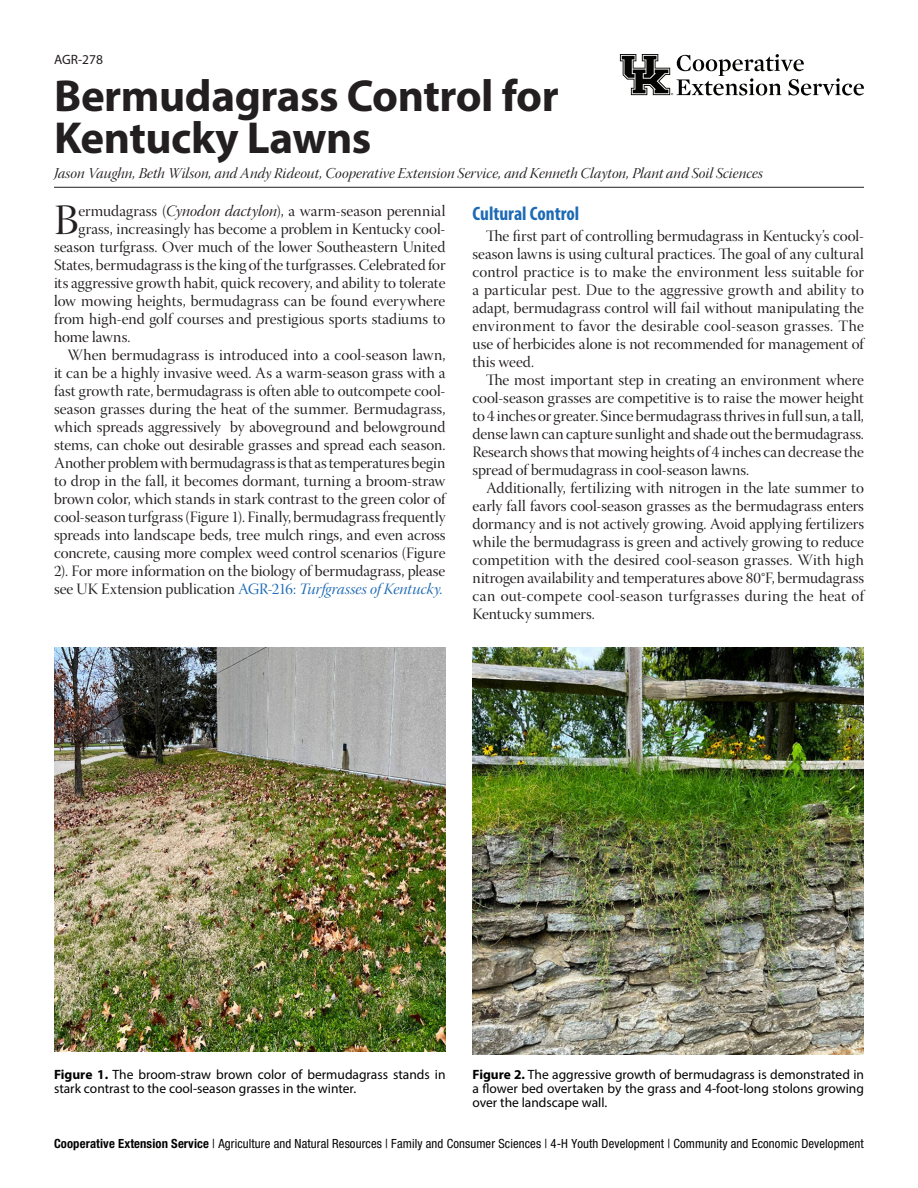
<style>
.page{position:relative;width:918px;height:1188px;background:#fff}
.page>*{position:absolute;margin:0;border:0;box-sizing:border-box;transform-origin:0 0}
.PubTitle{font:700 45px/42px "Myriad Pro";letter-spacing:-.01em;color:#231f20}
.body_drop_cap{font:43.05px "Warnock Pro Disp";color:#231f20}
._1{font:700 condensed 19.5px "Myriad Pro";color:#1d6ab5}
.body{font:15.75px/18px "Warnock Pro Disp";color:#231f20;text-align:justify}
.body_drop_cap-2{font:15.75px "Warnock Pro Disp";color:#231f20}
.Author{font:15px "Warnock Pro It Disp";letter-spacing:.005em;color:#231f20}
.tables{font:13.5px/14.2px "Myriad Pro";color:#000}
.pub_number{font:13.5px "Myriad Pro";color:#231f20}
.t1{font:condensed 12.6px "Helvetica Neue LT Std";letter-spacing:.01em;color:#040503}
.s1{font-family:"Warnock Pro It Disp"}
.s2{color:#1d6ab5}
.s3{font-family:"Warnock Pro It Disp";color:#1d6ab5}
.s4{font-weight:700}
</style>
<div class="page">
<hr style="left:54px;top:187px;width:810px;height:1px;background:#231f20">
<svg style="left:620px;top:54px;width:244px;height:42px"></svg>
<img style="left:54px;top:647px;width:392px;height:405px">
<img style="left:472px;top:647px;width:392px;height:408px">
<p class="pub_number" style="left:54px;top:51px;width:50px">AGR-278</p>
<p class="PubTitle" style="left:54px;top:74px;width:506px">Bermudagrass Control for<br>Kentucky Lawns</p>
<p class="Author" style="left:54px;top:165px;width:711px">Jason Vaughn, Beth Wilson, and Andy Rideout, Cooperative Extension Service, and Kenneth Clayton, Plant and Soil Sciences</p>
<p class="body_drop_cap" style="left:54px;top:197px;width:26px">B</p>
<p class="body_drop_cap-2" style="left:78px;top:203px;width:368px">ermudagrass (<span class="s1">Cynodon dactylon</span>), a warm-season perennial</p>
<p class="body_drop_cap-2" style="left:78px;top:221px;width:369px">grass, increasingly has become a problem in Kentucky cool-</p>
<p class="body_drop_cap-2" style="left:54px;top:239px;width:393px">season turfgrass. Over much of the lower Southeastern United</p>
<p class="body_drop_cap-2" style="left:54px;top:257px;width:393px">States, bermudagrass is the king of the turfgrasses. Celebrated for</p>
<p class="body_drop_cap-2" style="left:54px;top:275px;width:393px">its aggressive growth habit, quick recovery, and ability to tolerate</p>
<p class="body_drop_cap-2" style="left:54px;top:293px;width:393px">low mowing heights, bermudagrass can be found everywhere</p>
<p class="body_drop_cap-2" style="left:54px;top:311px;width:393px">from high-end golf courses and prestigious sports stadiums to</p>
<p class="body_drop_cap-2" style="left:54px;top:329px;width:78px">home lawns.</p>
<p class="body" style="left:54px;top:348px;width:393px;text-indent:14px">When bermudagrass is introduced into a cool-season lawn, it can be a highly invasive weed. As a warm-season grass with a fast growth rate, bermudagrass is often able to outcompete cool&shy;season grasses during the heat of the summer. Bermudagrass, which spreads aggressively by aboveground and belowground stems, can choke out desirable grasses and spread each season.<br>Another problem with bermudagrass is that as temperatures begin to drop in the fall, it becomes dormant, turning a broom-straw brown color, which stands in stark contrast to the green color of cool-season turfgrass (Figure 1). Finally, bermudagrass frequently spreads into landscape beds, tree mulch rings, and even across concrete, causing more complex weed control scenarios (Figure 2). For more information on the biology of bermudagrass, please see UK Extension publication <span class="s2">AGR-216:</span> <span class="s3">Turfgrasses of Kentucky.</span></p>
<p class="_1" style="left:472px;top:201px;width:108px">Cultural Control</p>
<p class="body" style="left:472px;top:228px;width:393px;text-indent:14px">The first part of controlling bermudagrass in Kentucky’s cool&shy;season lawns is using cultural practices. The goal of any cultural control practice is to make the environment less suitable for a particular pest. Due to the aggressive growth and ability to adapt, bermudagrass control will fail without manipulating the environment to favor the desirable cool-season grasses. The use of herbicides alone is not recommended for management of this weed.</p>
<p class="body" style="left:472px;top:372px;width:393px;text-indent:14px">The most important step in creating an environment where cool-season grasses are competitive is to raise the mower height to 4 inches or greater. Since bermudagrass thrives in full sun, a tall, dense lawn can capture sunlight and shade out the bermudagrass.<br>Research shows that mowing heights of 4 inches can decrease the spread of bermudagrass in cool-season lawns.</p>
<p class="body" style="left:472px;top:480px;width:393px;text-indent:14px">Additionally, fertilizing with nitrogen in the late summer to early fall favors cool-season grasses as the bermudagrass enters dormancy and is not actively growing. Avoid applying fertilizers while the bermudagrass is green and actively growing to reduce competition with the desired cool-season grasses. With high nitrogen availability and temperatures above 80°F, bermudagrass can out-compete cool-season turfgrasses during the heat of Kentucky summers.</p>
<p class="tables" style="left:54px;top:1067px;width:393px"><span class="s4">Figure 1.</span> The broom-straw brown color of bermudagrass stands in stark contrast to the cool-season grasses in the winter.</p>
<p class="tables" style="left:472px;top:1067px;width:393px;text-align:justify"><span class="s4">Figure 2.</span> The aggressive growth of bermudagrass is demonstrated in a flower bed overtaken by the grass and 4-foot-long stolons growing over the landscape wall.</p>
<p class="t1" style="left:54px;top:1136px;width:811px"><span class="s4">Cooperative Extension Service</span> | Agriculture and Natural Resources | Family and Consumer Sciences | 4-H Youth Development | Community and Economic Development</p>
</div>
